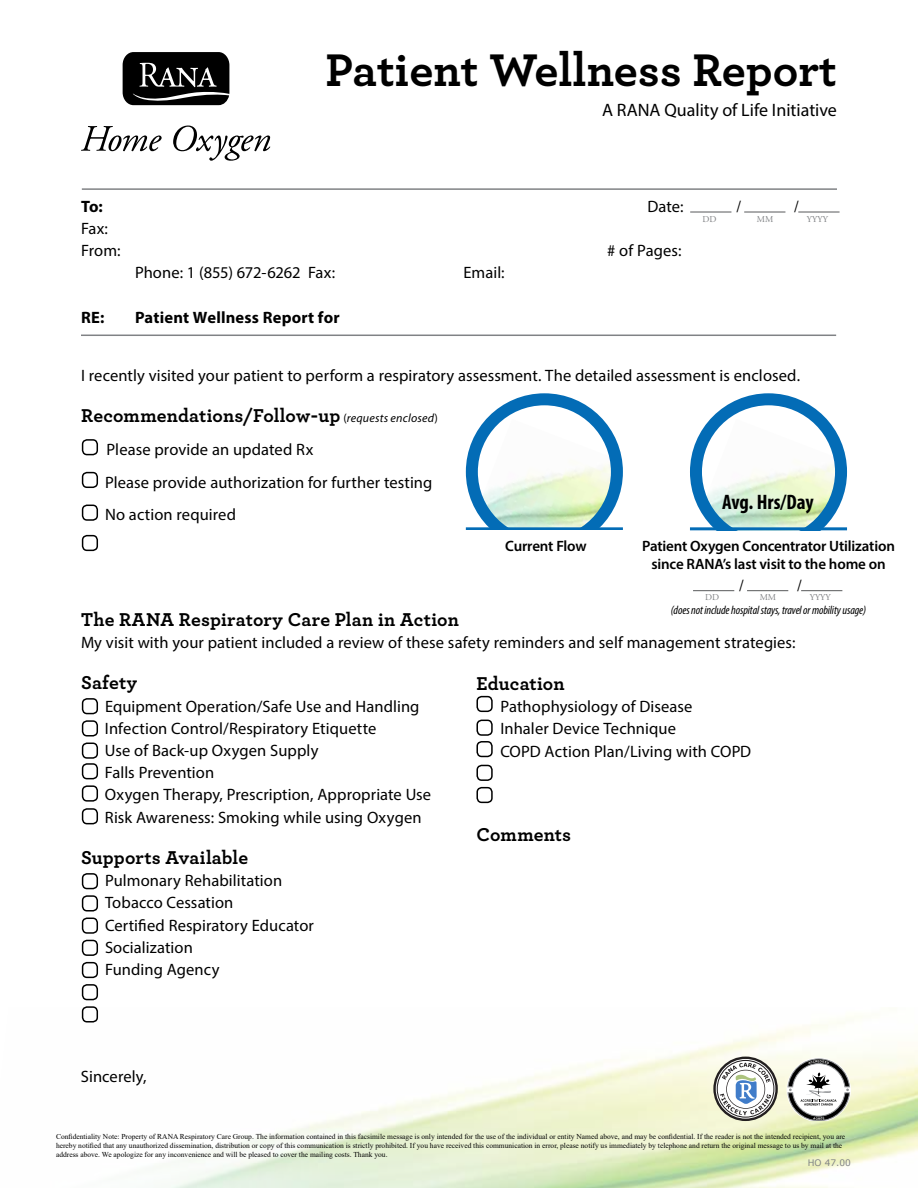
<style>
.page{position:relative;width:918px;height:1188px;background:#fff}
.page>*{position:absolute;margin:0;border:0;box-sizing:border-box;transform-origin:0 0}
.t1{font:700 48px "Archer";color:#000}
.t2{font:700 condensed 21px "Myriad Pro";letter-spacing:-.005em;color:#000}
.t3{font:700 19.5px "Archer";letter-spacing:.005em;color:#000}
.t4{font:18px "Myriad Pro";color:#000}
.t5{font:16.5px/22.2px "Myriad Pro";letter-spacing:.005em;color:#000}
.t6{font:700 16.5px "Myriad Pro";letter-spacing:.01em;color:#000}
.t7{font:16.5px "Adobe Garamond Pro";color:#000}
.t8{font:600 15px/18px "Myriad Pro";letter-spacing:-.01em;color:#000;text-align:center}
.t9{font:italic condensed 12px "Myriad Pro";letter-spacing:-.01em;color:#000}
.t10{font:9px "Adobe Garamond Pro";letter-spacing:.01em;color:#808285}
.t11{font:9px "Verdana";color:#808285}
.t12{font:7.5px/9px "Times New Roman";color:#000}
.s1{font-family:"Myriad Pro";font-weight:400;font-size:12px}
.s2{font-family:"Myriad Pro";font-weight:400;font-style:italic;font-size:12px}
</style>
<div class="page">
<svg style="left:81px;top:126px;width:81px;height:25px"></svg>
<svg style="left:173px;top:126px;width:97px;height:35px"></svg>
<svg style="left:123px;top:52px;width:106px;height:53px;background:#262626"></svg>
<div style="left:82px;top:439px;width:16px;height:16px;border:2px solid #000;border-radius:5px"></div>
<div style="left:82px;top:472px;width:16px;height:16px;border:2px solid #000;border-radius:5px"></div>
<div style="left:82px;top:698px;width:16px;height:16px;border:2px solid #000;border-radius:5px"></div>
<div style="left:82px;top:720px;width:16px;height:17px;border:2px solid #000;border-radius:5px"></div>
<div style="left:82px;top:743px;width:16px;height:16px;border:2px solid #000;border-radius:5px"></div>
<div style="left:82px;top:763px;width:16px;height:16px;border:2px solid #000;border-radius:5px"></div>
<div style="left:82px;top:785px;width:16px;height:17px;border:2px solid #000;border-radius:5px"></div>
<div style="left:82px;top:873px;width:16px;height:16px;border:2px solid #000;border-radius:5px"></div>
<div style="left:82px;top:895px;width:16px;height:17px;border:2px solid #000;border-radius:5px"></div>
<div style="left:82px;top:918px;width:16px;height:16px;border:2px solid #000;border-radius:5px"></div>
<div style="left:82px;top:940px;width:16px;height:16px;border:2px solid #000;border-radius:5px"></div>
<div style="left:82px;top:962px;width:16px;height:16px;border:2px solid #000;border-radius:5px"></div>
<div style="left:476px;top:696px;width:17px;height:16px;border:2px solid #000;border-radius:5px"></div>
<div style="left:476px;top:720px;width:17px;height:16px;border:2px solid #000;border-radius:5px"></div>
<div style="left:476px;top:741px;width:17px;height:16px;border:2px solid #000;border-radius:5px"></div>
<div style="left:476px;top:765px;width:17px;height:16px;border:2px solid #000;border-radius:5px"></div>
<hr style="left:82px;top:188px;width:755px;height:2px;background:#808285">
<div style="left:82px;top:505px;width:16px;height:16px;border:2px solid #000;border-radius:5px"></div>
<div style="left:476px;top:787px;width:17px;height:16px;border:2px solid #000;border-radius:5px"></div>
<hr style="left:81px;top:335px;width:755px;height:1px;background:#808285">
<div style="left:82px;top:535px;width:16px;height:16px;border:2px solid #000;border-radius:5px"></div>
<div style="left:82px;top:808px;width:16px;height:16px;border:2px solid #000;border-radius:5px"></div>
<img style="left:479px;top:419px;width:138px;height:108px">
<div style="left:466px;top:393px;width:157px;height:157px;border:12px solid #036cb6;border-radius:50%"></div>
<hr style="left:466px;top:527px;width:157px;height:3px;background:#036cb6">
<div style="left:438px;top:530px;width:216px;height:49px;background:#fff"></div>
<img style="left:704px;top:419px;width:137px;height:112px">
<div style="left:690px;top:393px;width:157px;height:157px;border:12px solid #036cb6;border-radius:50%"></div>
<hr style="left:690px;top:527px;width:157px;height:3px;background:#036cb6">
<div style="left:642px;top:531px;width:254px;height:94px;background:#fff"></div>
<svg style="left:787px;top:1058px;width:64px;height:62px"></svg>
<svg style="left:713px;top:1057px;width:65px;height:64px"></svg>
<div style="left:82px;top:984px;width:16px;height:16px;border:2px solid #000;border-radius:5px"></div>
<div style="left:82px;top:1006px;width:16px;height:17px;border:2px solid #000;border-radius:5px"></div>
<hr style="left:690px;top:212px;width:41px;height:1px;background:#58595b">
<hr style="left:744px;top:212px;width:41px;height:1px;background:#58595b">
<hr style="left:798px;top:212px;width:42px;height:1px;background:#58595b">
<hr style="left:693px;top:590px;width:41px;height:1px;background:#58595b">
<hr style="left:747px;top:590px;width:41px;height:1px;background:#58595b">
<hr style="left:801px;top:590px;width:41px;height:1px;background:#58595b">
<h1 class="t1" style="left:325px;top:32px;width:513px">Patient Wellness Report</h1>
<p class="t4" style="left:602px;top:99px;width:236px">A RANA Quality of Life Initiative</p>
<p class="t6" style="left:81px;top:196px;width:23px">To:</p>
<p class="t5" style="left:647px;top:195px;width:38px">Date:</p>
<p class="t5" style="left:81px;top:217px;width:41px">Fax:<br>From:</p>
<p class="t5" style="left:607px;top:239px;width:76px"># of Pages:</p>
<p class="t5" style="left:135px;top:262px;width:202px">Phone: 1 (855) 672-6262 Fax:</p>
<p class="t5" style="left:464px;top:262px;width:43px">Email:</p>
<p class="t6" style="left:81px;top:307px;width:25px">RE:</p>
<p class="t6" style="left:135px;top:307px;width:206px">Patient Wellness Report for</p>
<p class="t7" style="left:736px;top:197px;width:7px">/</p>
<p class="t7" style="left:794px;top:197px;width:7px">/</p>
<p class="t10" style="left:702px;top:213px;width:16px">DD</p>
<p class="t10" style="left:757px;top:213px;width:18px">MM</p>
<p class="t10" style="left:807px;top:213px;width:22px">YYYY</p>
<p class="t5" style="left:81px;top:364px;width:721px">I recently visited your patient to perform a respiratory assessment. The detailed assessment is enclosed.</p>
<p class="t3" style="left:81px;top:400px;width:359px">Recommendations/Follow-up <span class="s1">(</span><span class="s2">requests enclosed</span><span class="s1">)</span></p>
<p class="t5" style="left:105px;top:433px;width:329px;line-height:32.7px">Please provide an updated Rx<br>Please provide authorization for further testing<br>No action required</p>
<p class="t2" style="left:722px;top:489px;width:93px">Avg. Hrs/Day</p>
<p class="t8" style="left:505px;top:537px;width:83px">Current Flow</p>
<p class="t8" style="left:642px;top:537px;width:254px">Patient Oxygen Concentrator Utilization since RANA’s last visit to the home on</p>
<p class="t9" style="left:671px;top:603px;width:197px">(does not include hospital stays, travel or mobility usage)</p>
<p class="t7" style="left:739px;top:576px;width:7px">/</p>
<p class="t7" style="left:797px;top:576px;width:7px">/</p>
<p class="t10" style="left:705px;top:592px;width:16px">DD</p>
<p class="t10" style="left:760px;top:592px;width:18px">MM</p>
<p class="t10" style="left:810px;top:592px;width:22px">YYYY</p>
<p class="t3" style="left:81px;top:604px;width:379px">The RANA Respiratory Care Plan in Action</p>
<p class="t5" style="left:81px;top:631px;width:716px">My visit with your patient included a review of these safety reminders and self management strategies:</p>
<p class="t3" style="left:81px;top:668px;width:58px">Safety</p>
<p class="t5" style="left:105px;top:695px;width:328px">Equipment Operation/Safe Use and Handling Infection Control/Respiratory Etiquette<br>Use of Back-up Oxygen Supply<br>Falls Prevention<br>Oxygen Therapy, Prescription, Appropriate Use Risk Awareness: Smoking while using Oxygen</p>
<p class="t3" style="left:81px;top:842px;width:169px">Supports Available</p>
<p class="t5" style="left:105px;top:869px;width:210px">Pulmonary Rehabilitation<br>Tobacco Cessation<br>Certified Respiratory Educator<br>Socialization<br>Funding Agency</p>
<p class="t3" style="left:476px;top:668px;width:90px">Education</p>
<p class="t5" style="left:500px;top:695px;width:252px">Pathophysiology of Disease<br>Inhaler Device Technique<br>COPD Action Plan/Living with COPD</p>
<p class="t3" style="left:476px;top:819px;width:96px">Comments</p>
<p class="t5" style="left:81px;top:1065px;width:67px">Sincerely,</p>
<p class="t12" style="left:56px;top:1132px;width:791px">Confidentiality Note: Property of RANA Respiratory Care Group. The information contained in this facsimile message is only intended for the use of the individual or entity Named above, and may be confidential. If the reader is not the intended recipient, you are hereby notified that any unauthorized dissemination, distribution or copy of this communication is strictly prohibited. If you have received this communication in error, please notify us immediately by telephone and return the original message to us by mail at the address above. We apologize for any inconvenience and will be pleased to cover the mailing costs. Thank you.</p>
<p class="t11" style="left:808px;top:1157px;width:45px">HO 47.00</p>
</div>
